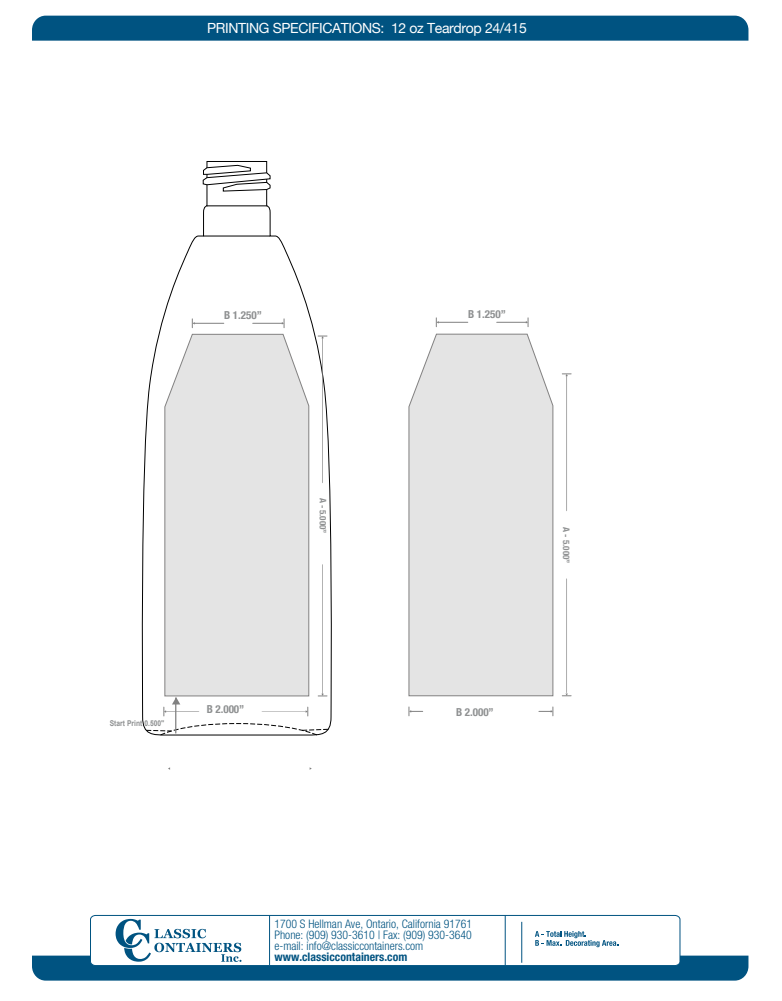
<style>
.page{position:relative;width:782px;height:1001px;background:#fff}
.page>*{position:absolute;margin:0;border:0;box-sizing:border-box;transform-origin:0 0}
.t1{font:14px "Helvetica Neue";letter-spacing:-.025em;color:#fff}
.t2{font:300 condensed 11.8px/10.9px "Helvetica Neue LT Pro";color:#005381;text-align:justify}
.t3{font:700 condensed 11.8px "Helvetica Neue LT Pro";color:#005381}
.t4{font:700 condensed 11px "Helvetica Neue";letter-spacing:-.005em;color:#8e9091}
.t5{font:700 condensed 9px "Helvetica Neue";letter-spacing:-.005em;color:#8e9091}
.t6{font:700 8px "Arial";letter-spacing:.005em;color:#8e9091;scale:.83 1}
</style>
<div class="page">
<div style="left:32px;top:16px;width:716px;height:25px;background:#005381"></div>
<svg style="left:141px;top:161px;width:191px;height:569px"></svg>
<svg style="left:202px;top:164px;width:69px;height:28px"></svg>
<hr style="left:207px;top:205px;width:60px;height:1px;background:#000">
<hr style="left:204px;top:236px;width:66px;height:1px;background:#000">
<svg style="left:145px;top:723px;width:184px;height:13px"></svg>
<svg style="left:253px;top:319px;width:32px;height:9px"></svg>
<hr style="left:194px;top:323px;width:30px;height:1px;background:#818181">
<svg style="left:192px;top:319px;width:3px;height:9px"></svg>
<hr style="left:322px;top:338px;width:1px;height:145px;background:#818181">
<svg style="left:318px;top:336px;width:9px;height:2px"></svg>
<hr style="left:322px;top:565px;width:1px;height:129px;background:#818181">
<svg style="left:318px;top:694px;width:9px;height:3px"></svg>
<svg style="left:164px;top:333px;width:146px;height:364px;background:#e3e3e3"></svg>
<hr style="left:567px;top:376px;width:1px;height:135px;background:#818181">
<svg style="left:562px;top:374px;width:9px;height:2px"></svg>
<hr style="left:567px;top:579px;width:1px;height:114px;background:#818181">
<svg style="left:562px;top:694px;width:9px;height:3px"></svg>
<svg style="left:539px;top:707px;width:15px;height:9px"></svg>
<svg style="left:409px;top:707px;width:14px;height:9px"></svg>
<svg style="left:408px;top:333px;width:146px;height:364px;background:#e3e3e3"></svg>
<svg style="left:32px;top:915px;width:716px;height:66px"></svg>
<svg style="left:172px;top:697px;width:8px;height:7px"></svg>
<hr style="left:262px;top:711px;width:43px;height:1px;background:#818181">
<svg style="left:306px;top:707px;width:3px;height:9px"></svg>
<hr style="left:166px;top:711px;width:33px;height:1px;background:#818181">
<svg style="left:164px;top:707px;width:2px;height:9px"></svg>
<hr style="left:176px;top:698px;width:1px;height:35px;background:#818181">
<svg style="left:497px;top:318px;width:32px;height:9px"></svg>
<hr style="left:438px;top:322px;width:30px;height:1px;background:#818181">
<svg style="left:436px;top:318px;width:3px;height:9px"></svg>
<p class="t1" style="left:207px;top:16px;width:321px">PRINTING SPECIFICATIONS: 12 oz Teardrop 24/415</p>
<p class="t4" style="left:224px;top:305px;width:39px">B 1.250”</p>
<p class="t6" style="left:110px;top:718px;width:67px">Start Print 0.500"</p>
<p class="t4" style="left:207px;top:700px;width:39px">B 2.000”</p>
<p class="t5" style="left:331px;top:498px;width:38px;rotate:90deg">A - 5.000”</p>
<p class="t4" style="left:468px;top:304px;width:39px">B 1.250”</p>
<p class="t4" style="left:456px;top:703px;width:39px">B 2.000”</p>
<p class="t5" style="left:574px;top:527px;width:38px;rotate:90deg">A - 5.000”</p>
<p class="t2" style="left:274px;top:918px;width:199px">1700 S Hellman Ave, Ontario, California 91761<br>Phone: (909) 930-3610 | Fax: (909) 930-3640 e-mail: info@classiccontainers.com</p>
<p class="t3" style="left:274px;top:949px;width:134px">www.classiccontainers.com</p>
</div>
